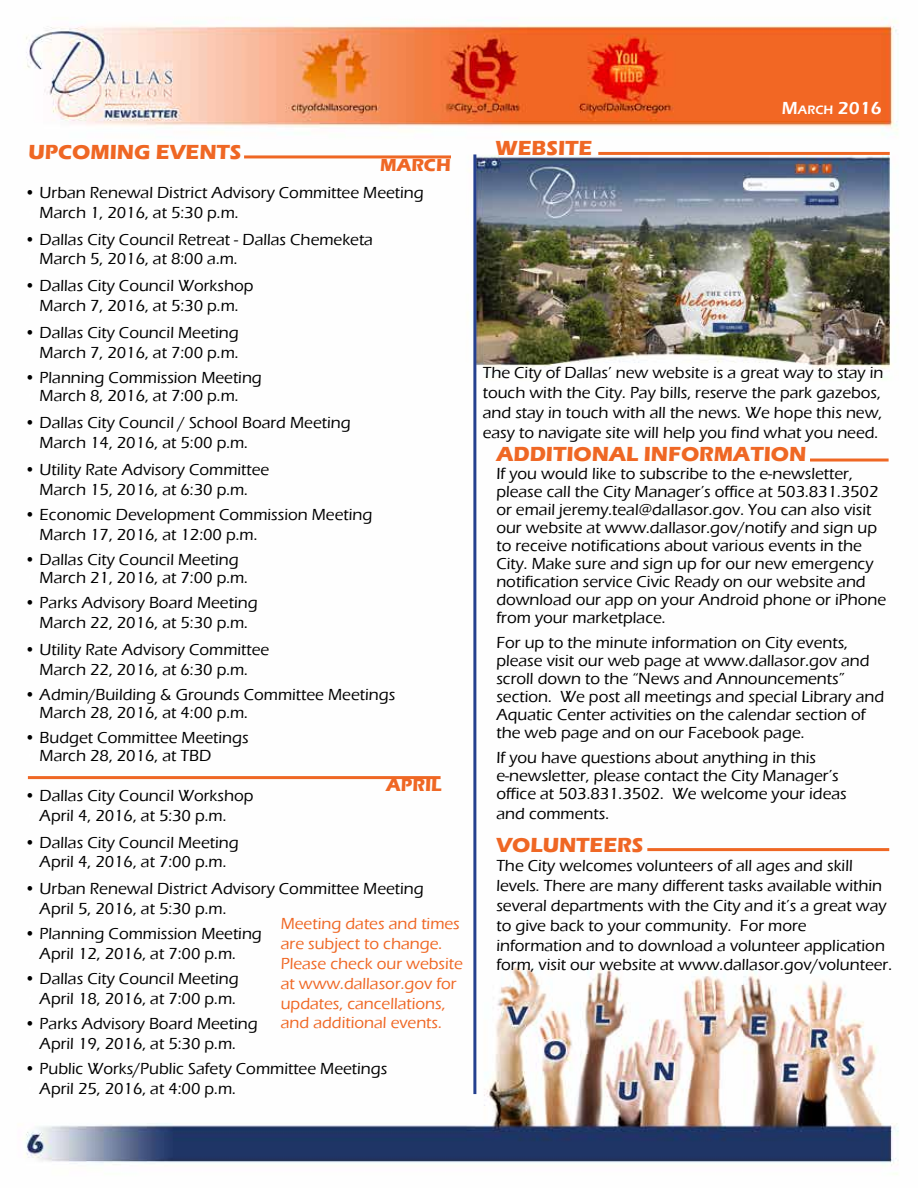
<style>
.page{position:relative;width:918px;height:1188px;background:#fff}
.page>*{position:absolute;margin:0;border:0;box-sizing:border-box;transform-origin:0 0}
.t1{font:700 21px "Eras ITC";color:#ef6724}
.t2{font:700 18px "Eras ITC";color:#ef6724}
.t3{font:600 18px "Eras ITC";color:#fff}
.t4{font:500 16.5px/18px "Eras ITC";color:#000}
.t5{font:500 16.5px/19.8px "Eras ITC";color:#ef6724}
.s1{font-size:12.6px}
.s2{color:#fff}
</style>
<div class="page">
<img style="left:24px;top:17px;width:875px;height:1158px">
<hr style="left:244px;top:155px;width:207px;height:3px;background:#ef6724">
<hr style="left:598px;top:152px;width:292px;height:3px;background:#ef6724">
<hr style="left:473px;top:154px;width:3px;height:940px;background:#25408f">
<hr style="left:810px;top:459px;width:79px;height:3px;background:#ef6724">
<hr style="left:647px;top:848px;width:242px;height:3px;background:#ef6724">
<hr style="left:28px;top:776px;width:413px;height:3px;background:#ef6724">
<p class="t3" style="left:782px;top:98px;width:101px">M<span class="s1">ARCH</span> 2016</p>
<p class="t1" style="left:28px;top:140px;width:215px">UPCOMING EVENTS</p>
<p class="t1" style="left:495px;top:136px;width:99px">WEBSITE</p>
<p class="t4" style="left:24px;top:184px;width:401px">• Urban Renewal District Advisory Committee Meeting</p>
<p class="t4" style="left:24px;top:203px;width:216px"><span class="s2">•</span> March 1, 2016, at 5:30 p.m.</p>
<p class="t4" style="left:24px;top:230px;width:350px">• Dallas City Council Retreat - Dallas Chemeketa</p>
<p class="t4" style="left:24px;top:250px;width:215px"><span class="s2">•</span> March 5, 2016, at 8:00 a.m.</p>
<p class="t4" style="left:24px;top:277px;width:231px">• Dallas City Council Workshop</p>
<p class="t4" style="left:24px;top:297px;width:216px"><span class="s2">•</span> March 7, 2016, at 5:30 p.m.</p>
<p class="t4" style="left:24px;top:324px;width:216px">• Dallas City Council Meeting</p>
<p class="t4" style="left:24px;top:344px;width:216px"><span class="s2">•</span> March 7, 2016, at 7:00 p.m.</p>
<p class="t4" style="left:24px;top:369px;width:239px">• Planning Commission Meeting</p>
<p class="t4" style="left:24px;top:387px;width:216px"><span class="s2">•</span> March 8, 2016, at 7:00 p.m.</p>
<p class="t4" style="left:24px;top:414px;width:328px">• Dallas City Council / School Board Meeting</p>
<p class="t4" style="left:24px;top:434px;width:225px"><span class="s2">•</span> March 14, 2016, at 5:00 p.m.</p>
<p class="t4" style="left:24px;top:461px;width:246px">• Utility Rate Advisory Committee</p>
<p class="t4" style="left:24px;top:480px;width:225px"><span class="s2">•</span> March 15, 2016, at 6:30 p.m.</p>
<p class="t4" style="left:24px;top:506px;width:349px">• Economic Development Commission Meeting</p>
<p class="t4" style="left:24px;top:525px;width:234px"><span class="s2">•</span> March 17, 2016, at 12:00 p.m.</p>
<p class="t4" style="left:24px;top:551px;width:216px">• Dallas City Council Meeting</p>
<p class="t4" style="left:24px;top:569px;width:225px"><span class="s2">•</span> March 21, 2016, at 7:00 p.m.</p>
<p class="t4" style="left:24px;top:594px;width:235px">• Parks Advisory Board Meeting</p>
<p class="t4" style="left:24px;top:614px;width:225px"><span class="s2">•</span> March 22, 2016, at 5:30 p.m.</p>
<p class="t4" style="left:24px;top:641px;width:246px">• Utility Rate Advisory Committee</p>
<p class="t4" style="left:24px;top:660px;width:225px"><span class="s2">•</span> March 22, 2016, at 6:30 p.m.</p>
<p class="t4" style="left:24px;top:686px;width:372px">• Admin/Building &amp; Grounds Committee Meetings</p>
<p class="t4" style="left:24px;top:704px;width:225px"><span class="s2">•</span> March 28, 2016, at 4:00 p.m.</p>
<p class="t4" style="left:24px;top:729px;width:226px">• Budget Committee Meetings</p>
<p class="t4" style="left:24px;top:747px;width:188px"><span class="s2">•</span> March 28, 2016, at TBD</p>
<p class="t4" style="left:24px;top:786px;width:231px">• Dallas City Council Workshop</p>
<p class="t4" style="left:24px;top:806px;width:204px"><span class="s2">•</span> April 4, 2016, at 5:30 p.m.</p>
<p class="t4" style="left:24px;top:833px;width:216px">• Dallas City Council Meeting</p>
<p class="t4" style="left:24px;top:853px;width:204px"><span class="s2">•</span> April 4, 2016, at 7:00 p.m.</p>
<p class="t4" style="left:24px;top:880px;width:401px">• Urban Renewal District Advisory Committee Meeting</p>
<p class="t4" style="left:24px;top:900px;width:204px"><span class="s2">•</span> April 5, 2016, at 5:30 p.m.</p>
<p class="t4" style="left:24px;top:925px;width:239px">• Planning Commission Meeting</p>
<p class="t4" style="left:24px;top:945px;width:213px"><span class="s2">•</span> April 12, 2016, at 7:00 p.m.</p>
<p class="t4" style="left:24px;top:970px;width:216px">• Dallas City Council Meeting</p>
<p class="t4" style="left:24px;top:990px;width:213px"><span class="s2">•</span> April 18, 2016, at 7:00 p.m.</p>
<p class="t4" style="left:24px;top:1015px;width:235px">• Parks Advisory Board Meeting</p>
<p class="t4" style="left:24px;top:1035px;width:213px"><span class="s2">•</span> April 19, 2016, at 5:30 p.m.</p>
<p class="t4" style="left:24px;top:1060px;width:364px">• Public Works/Public Safety Committee Meetings</p>
<p class="t4" style="left:24px;top:1080px;width:213px"><span class="s2">•</span> April 25, 2016, at 4:00 p.m.</p>
<p class="t2" style="left:380px;top:154px;width:72px">MARCH</p>
<p class="t4" style="left:483px;top:363px;width:402px;line-height:19.8px">The City of Dallas’ new website is a great way to stay in touch with the City. Pay bills, reserve the park gazebos, and stay in touch with all the news. We hope this new, easy to navigate site will help you find what you need.</p>
<p class="t1" style="left:496px;top:442px;width:311px">ADDITIONAL INFORMATION</p>
<p class="t4" style="left:496px;top:465px;width:391px">If you would like to subscribe to the e-newsletter, please call the City Manager’s office at 503.831.3502 or email jeremy.teal@dallasor.gov. You can also visit our website at www.dallasor.gov/notify and sign up to receive notifications about various events in the City. Make sure and sign up for our new emergency notification service Civic Ready on our website and download our app on your Android phone or iPhone from your marketplace.</p>
<p class="t4" style="left:496px;top:634px;width:389px">For up to the minute information on City events, please visit our web page at www.dallasor.gov and scroll down to the “News and Announcements” section. We post all meetings and special Library and Aquatic Center activities on the calendar section of the web page and on our Facebook page.</p>
<p class="t4" style="left:496px;top:749px;width:352px">If you have questions about anything in this e-newsletter, please contact the City Manager’s office at 503.831.3502. We welcome your ideas</p>
<p class="t4" style="left:496px;top:805px;width:114px">and comments.</p>
<p class="t1" style="left:496px;top:833px;width:149px">VOLUNTEERS</p>
<p class="t4" style="left:496px;top:856px;width:397px;line-height:19.8px">The City welcomes volunteers of all ages and skill levels. There are many different tasks available within several departments with the City and it’s a great way to give back to your community. For more information and to download a volunteer application form, visit our website at www.dallasor.gov/volunteer.</p>
<p class="t2" style="left:386px;top:775px;width:57px">APRIL</p>
<p class="t5" style="left:281px;top:914px;width:184px">Meeting dates and times are subject to change.<br>Please check our website at www.dallasor.gov for updates, cancellations, and additional events.</p>
</div>
